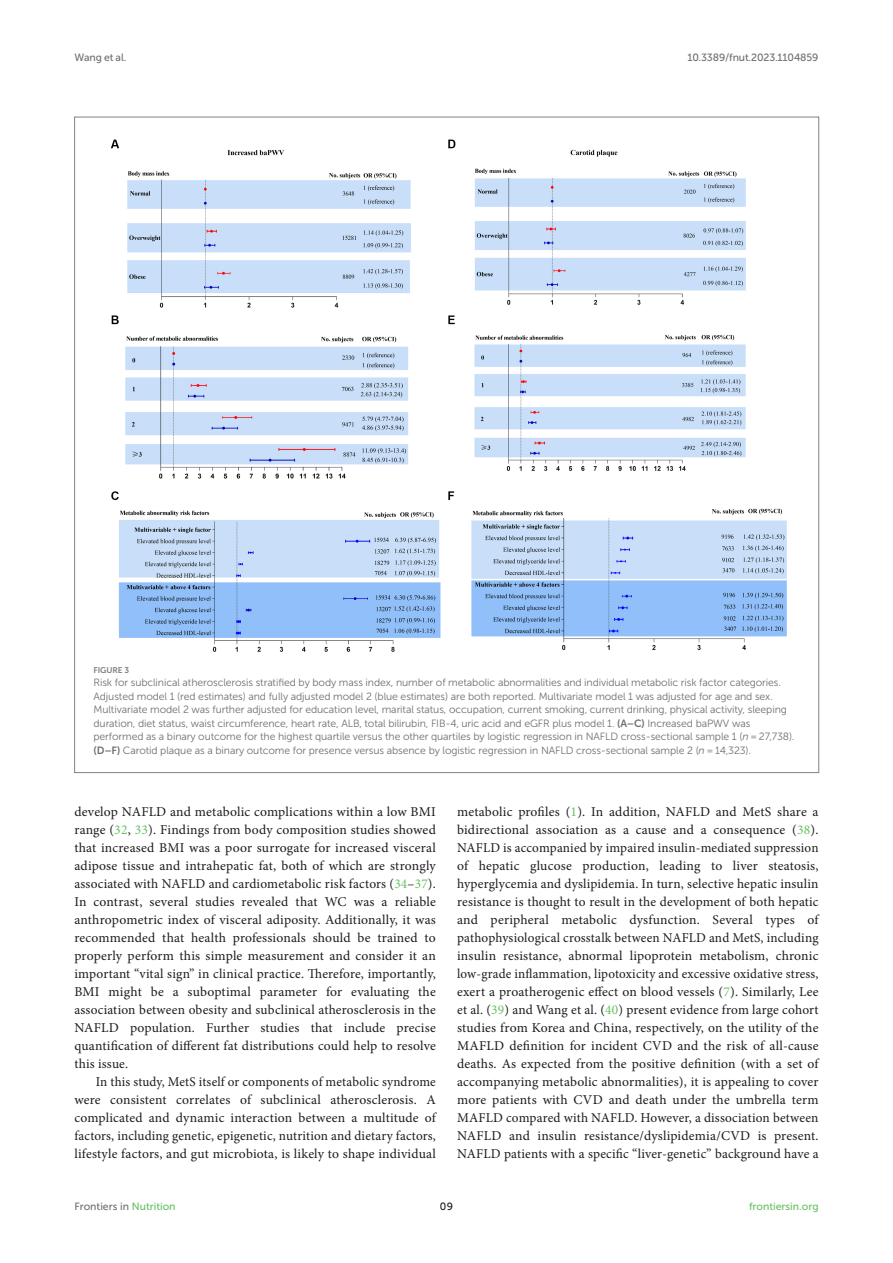
<style>
.page{position:relative;width:893px;height:1263px;background:#fff}
.page>*{position:absolute;margin:0;border:0;box-sizing:border-box;transform-origin:0 0}
.TEXT{font:13.5px/18px "Minion Pro";letter-spacing:.015em;color:#1b1c1b;text-align:justify}
.TEXT_FLUSH{font:13.5px/18px "Minion Pro";letter-spacing:.01em;color:#1b1c1b;text-align:justify}
.FIG_LEG{font:10.5px/13.5px "Museo Sans 300";letter-spacing:-.01em;color:#706f70}
.t1{font:10.5px "Museo Sans 500";letter-spacing:-.015em;color:#706f70}
.t2{font:10.5px "Museo Sans 500";color:#65c161}
.t3{font:10.5px "Museo Sans 500";color:#1b1c1b}
.FIG_HD{font:8.25px "Museo Sans 700";letter-spacing:-.01em;color:#7e7f7f}
.s1{font-family:"Museo Sans 700"}
.s2{font-style:italic}
.s3{color:#65c161}
</style>
<div class="page">
<img style="left:111px;top:139px;width:676px;height:513px">
<p class="t1" style="left:74px;top:51px;width:53px">Wang et al.</p>
<p class="t1" style="left:687px;top:51px;width:133px">10.3389/fnut.2023.1104859</p>
<p class="FIG_HD" style="left:94px;top:665px;width:37px">FIGURE 3</p>
<p class="FIG_LEG" style="left:94px;top:676px;width:702px">Risk for subclinical atherosclerosis stratified by body mass index, number of metabolic abnormalities and individual metabolic risk factor categories.<br>Adjusted model 1 (red estimates) and fully adjusted model 2 (blue estimates) are both reported. Multivariate model 1 was adjusted for age and sex.<br>Multivariate model 2 was further adjusted for education level, marital status, occupation, current smoking, current drinking, physical activity, sleeping duration, diet status, waist circumference, heart rate, ALB, total bilirubin, FIB-4, uric acid and eGFR plus model 1. <span class="s1">(A–C)</span> Increased baPWV was performed as a binary outcome for the highest quartile versus the other quartiles by logistic regression in NAFLD cross-sectional sample 1 (<span class="s2">n</span> = 27,738). <span class="s1">(D–F)</span> Carotid plaque as a binary outcome for presence versus absence by logistic regression in NAFLD cross-sectional sample 2 (<span class="s2">n</span> = 14,323).</p>
<p class="TEXT_FLUSH" style="left:74px;top:803px;width:363px">develop NAFLD and metabolic complications within a low BMI range (<span class="s3">32</span>, <span class="s3">33</span>). Findings from body composition studies showed that increased BMI was a poor surrogate for increased visceral adipose tissue and intrahepatic fat, both of which are strongly associated with NAFLD and cardiometabolic risk factors (<span class="s3">34</span>–<span class="s3">37</span>).<br>In contrast, several studies revealed that WC was a reliable anthropometric index of visceral adiposity. Additionally, it was recommended that health professionals should be trained to properly perform this simple measurement and consider it an important “vital sign” in clinical practice. Therefore, importantly, BMI might be a suboptimal parameter for evaluating the association between obesity and subclinical atherosclerosis in the NAFLD population. Further studies that include precise quantification of different fat distributions could help to resolve this issue.</p>
<p class="TEXT" style="left:74px;top:1073px;width:363px;text-indent:21px">In this study, MetS itself or components of metabolic syndrome were consistent correlates of subclinical atherosclerosis. A complicated and dynamic interaction between a multitude of factors, including genetic, epigenetic, nutrition and dietary factors, lifestyle factors, and gut microbiota, is likely to shape individual</p>
<p class="TEXT" style="left:457px;top:803px;width:363px">metabolic profiles (<span class="s3">1</span>). In addition, NAFLD and MetS share a bidirectional association as a cause and a consequence (<span class="s3">38</span>).<br>NAFLD is accompanied by impaired insulin-mediated suppression of hepatic glucose production, leading to liver steatosis, hyperglycemia and dyslipidemia. In turn, selective hepatic insulin resistance is thought to result in the development of both hepatic and peripheral metabolic dysfunction. Several types of pathophysiological crosstalk between NAFLD and MetS, including insulin resistance, abnormal lipoprotein metabolism, chronic low-grade inflammation, lipotoxicity and excessive oxidative stress, exert a proatherogenic effect on blood vessels (<span class="s3">7</span>). Similarly, Lee et al. (<span class="s3">39</span>) and Wang et al. (<span class="s3">40</span>) present evidence from large cohort studies from Korea and China, respectively, on the utility of the MAFLD definition for incident CVD and the risk of all-cause deaths. As expected from the positive definition (with a set of accompanying metabolic abnormalities), it is appealing to cover more patients with CVD and death under the umbrella term MAFLD compared with NAFLD. However, a dissociation between NAFLD and insulin resistance/dyslipidemia/CVD is present.<br>NAFLD patients with a specific “liver-genetic” background have a</p>
<p class="t1" style="left:74px;top:1200px;width:103px">Frontiers in <span class="s3">Nutrition</span></p>
<p class="t3" style="left:440px;top:1200px;width:15px">09</p>
<p class="t2" style="left:749px;top:1200px;width:71px">frontiersin.org</p>
</div>
